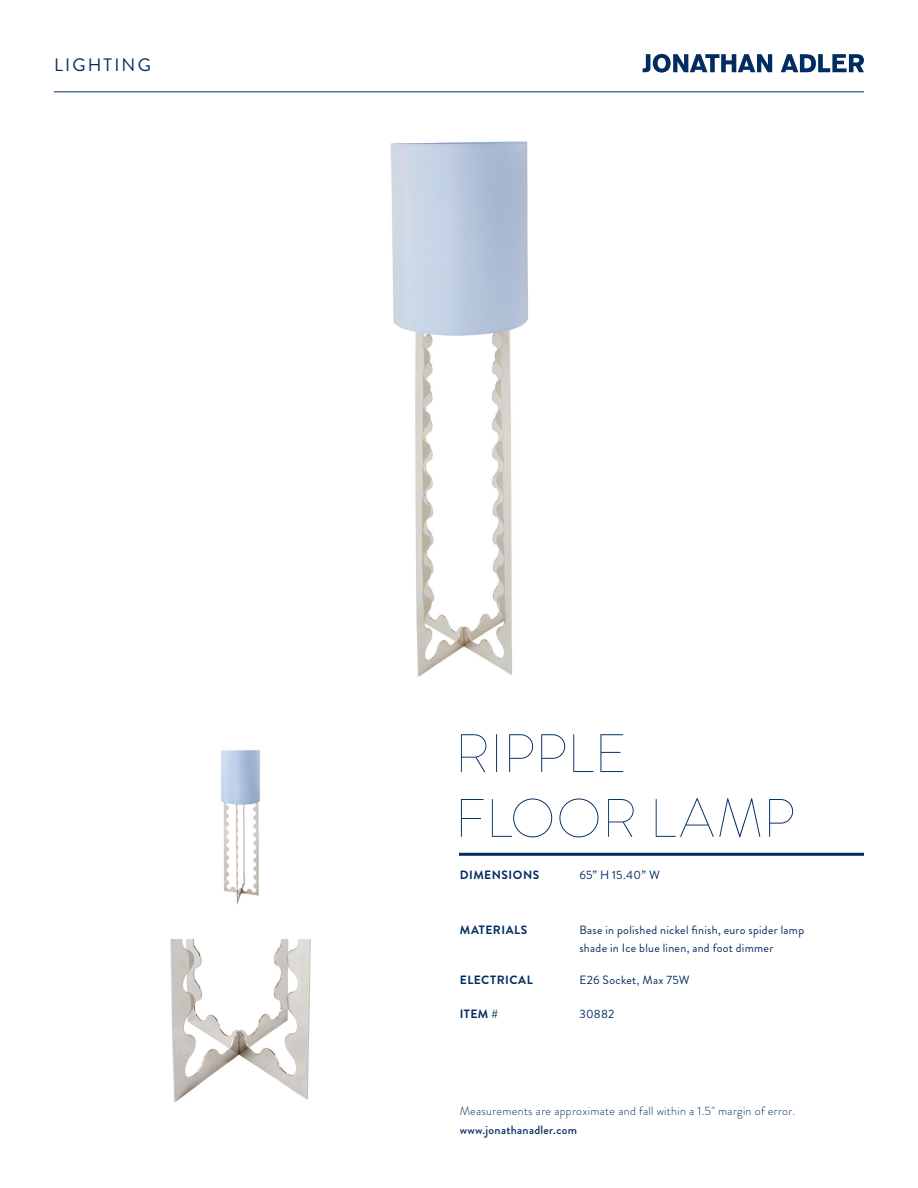
<style>
.page{position:relative;width:918px;height:1188px;background:#fff}
.page>*{position:absolute;margin:0;border:0;box-sizing:border-box;transform-origin:0 0}
.t1{font:100 54px/64.8px "Brandon Grotesque";letter-spacing:.005em;color:#002c62}
.t2{font:18px "Brandon Grotesque";letter-spacing:.12em;color:#002c62}
.t3{font:12px/18px "Brandon Grotesque";letter-spacing:.025em;color:#002c62}
.t4{font:300 12px "Brandon Grotesque";letter-spacing:.025em;color:#002c62}
.t5{font:700 12px "Brandon Grotesque";letter-spacing:.04em;color:#002c62}
.t6{font:500 12px "Brandon Grotesque";letter-spacing:.025em;color:#002c62}
</style>
<div class="page">
<hr style="left:459px;top:853px;width:405px;height:3px;background:#002c62">
<svg style="left:643px;top:54px;width:129px;height:19px"></svg>
<svg style="left:781px;top:54px;width:83px;height:18px"></svg>
<hr style="left:54px;top:92px;width:810px;height:1px;background:#002c62">
<img style="left:390px;top:141px;width:138px;height:536px">
<img style="left:221px;top:750px;width:39px;height:155px">
<img style="left:170px;top:940px;width:141px;height:162px">
<h2 class="t2" style="left:54px;top:53px;width:98px">LIGHTING</h2>
<h1 class="t1" style="left:455px;top:721px;width:342px">RIPPLE<br>FLOOR LAMP</h1>
<p class="t5" style="left:460px;top:867px;width:81px">DIMENSIONS</p>
<p class="t3" style="left:579px;top:866px;width:82px">65” H 15.40” W</p>
<p class="t5" style="left:460px;top:922px;width:69px">MATERIALS</p>
<p class="t3" style="left:579px;top:921px;width:226px">Base in polished nickel finish, euro spider lamp shade in Ice blue linen, and foot dimmer</p>
<p class="t5" style="left:460px;top:972px;width:75px">ELECTRICAL</p>
<p class="t5" style="left:460px;top:1006px;width:40px">ITEM #</p>
<p class="t3" style="left:579px;top:972px;width:112px">E26 Socket, Max 75W</p>
<p class="t3" style="left:579px;top:1005px;width:36px">30882</p>
<p class="t4" style="left:460px;top:1102px;width:337px">Measurements are approximate and fall within a 1.5" margin of error.</p>
<p class="t6" style="left:460px;top:1122px;width:119px">www.jonathanadler.com</p>
</div>
